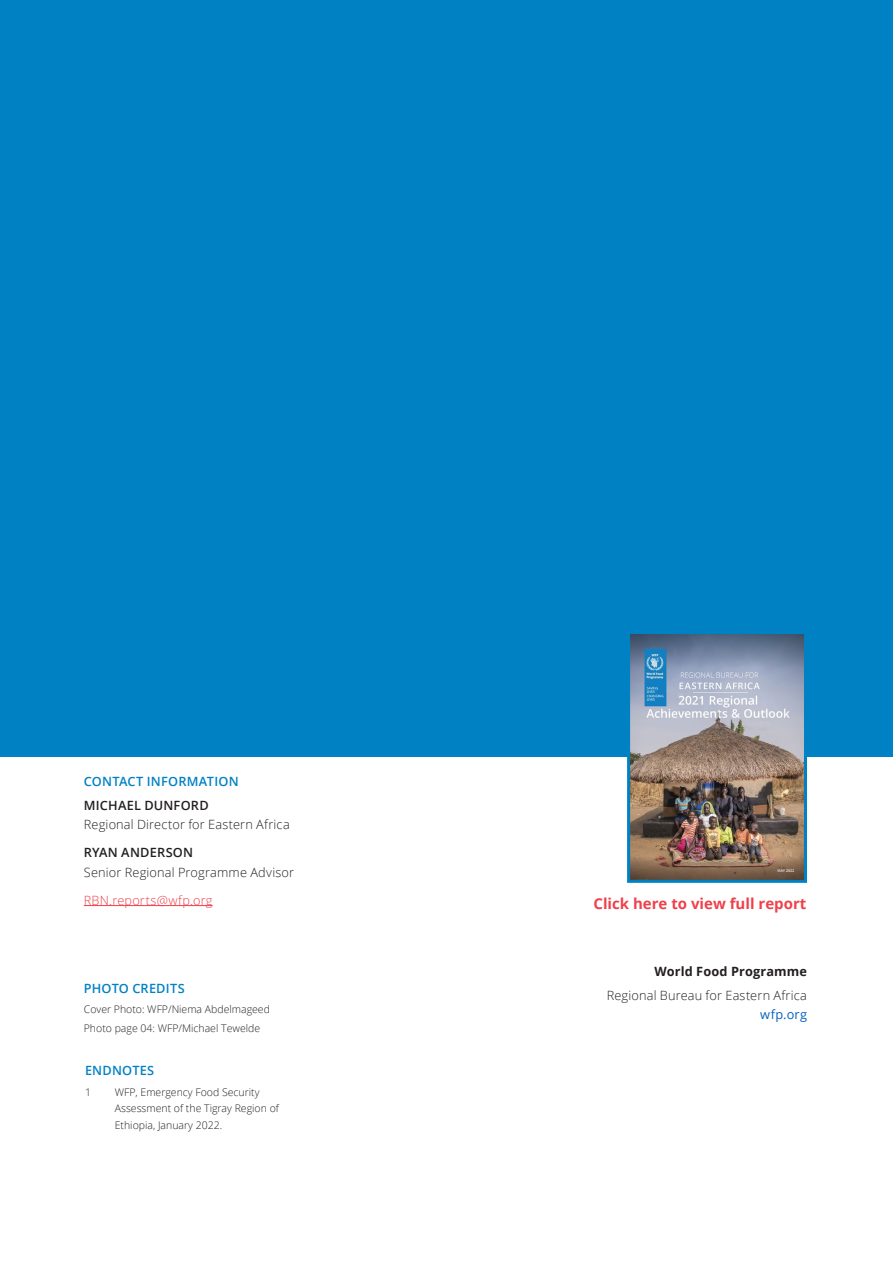
<style>
.page{position:relative;width:893px;height:1263px;background:#fff}
.page>*{position:absolute;margin:0;border:0;box-sizing:border-box;transform-origin:0 0}
.FOOTNOTES_TEXT{font:700 15px "Open Sans";color:#ef404b}
.BODY_TEXT{font:300 12.75px "Open Sans";letter-spacing:.015em;color:#231f20}
.BODY_TEXT-2{font:600 12.75px "Open Sans";letter-spacing:.015em;color:#0081c4}
.BODY_TEXT-3{font:600 12.75px "Open Sans";letter-spacing:.015em;color:#231f20}
.BODY_TEXT-4{font:300 12.75px "Open Sans";letter-spacing:.02em;color:#ef404b}
.BODY_TEXT-5{font:700 12.75px "Open Sans";letter-spacing:.01em;color:#231f20}
.BODY_TEXT-6{font:12.75px "Open Sans";letter-spacing:.025em;color:#0563c1}
.PHOTO_CREDITS{font:300 10.5px/16.5px "Open Sans";color:#231f20}
</style>
<div class="page">
<hr style="left:84px;top:905px;width:129px;height:1px;background:#ef404b">
<div style="left:0;top:0;width:893px;height:757px;background:#0081c4"></div>
<img style="left:627px;top:634px;width:180px;height:249px">
<p class="BODY_TEXT-2" style="left:84px;top:772px;width:156px">CONTACT INFORMATION</p>
<p class="BODY_TEXT-3" style="left:84px;top:796px;width:126px">MICHAEL DUNFORD</p>
<p class="BODY_TEXT" style="left:84px;top:816px;width:207px">Regional Director for Eastern Africa</p>
<p class="BODY_TEXT-3" style="left:84px;top:844px;width:111px">RYAN ANDERSON</p>
<p class="BODY_TEXT" style="left:84px;top:863px;width:212px">Senior Regional Programme Advisor</p>
<p class="BODY_TEXT-4" style="left:84px;top:891px;width:130px">RBN.reports@wfp.org</p>
<p class="BODY_TEXT-2" style="left:84px;top:980px;width:102px">PHOTO CREDITS</p>
<p class="PHOTO_CREDITS" style="left:84px;top:1000px;width:188px">Cover Photo: WFP/Niema Abdelmageed</p>
<p class="PHOTO_CREDITS" style="left:84px;top:1019px;width:178px">Photo page 04: WFP/Michael Tewelde</p>
<p class="BODY_TEXT-2" style="left:85px;top:1061px;width:71px">ENDNOTES</p>
<p class="PHOTO_CREDITS" style="left:85px;top:1083px;width:7px">1</p>
<p class="PHOTO_CREDITS" style="left:115px;top:1083px;width:166px">WFP, Emergency Food Security<br>Assessment of the Tigray Region of<br>Ethiopia, January 2022.</p>
<p class="FOOTNOTES_TEXT" style="left:593px;top:893px;width:214px">Click here to view full report</p>
<p class="BODY_TEXT-5" style="left:654px;top:962px;width:154px">World Food Programme</p>
<p class="BODY_TEXT" style="left:607px;top:986px;width:202px">Regional Bureau for Eastern Africa</p>
<p class="BODY_TEXT-6" style="left:760px;top:1006px;width:48px">wfp.org</p>
</div>
